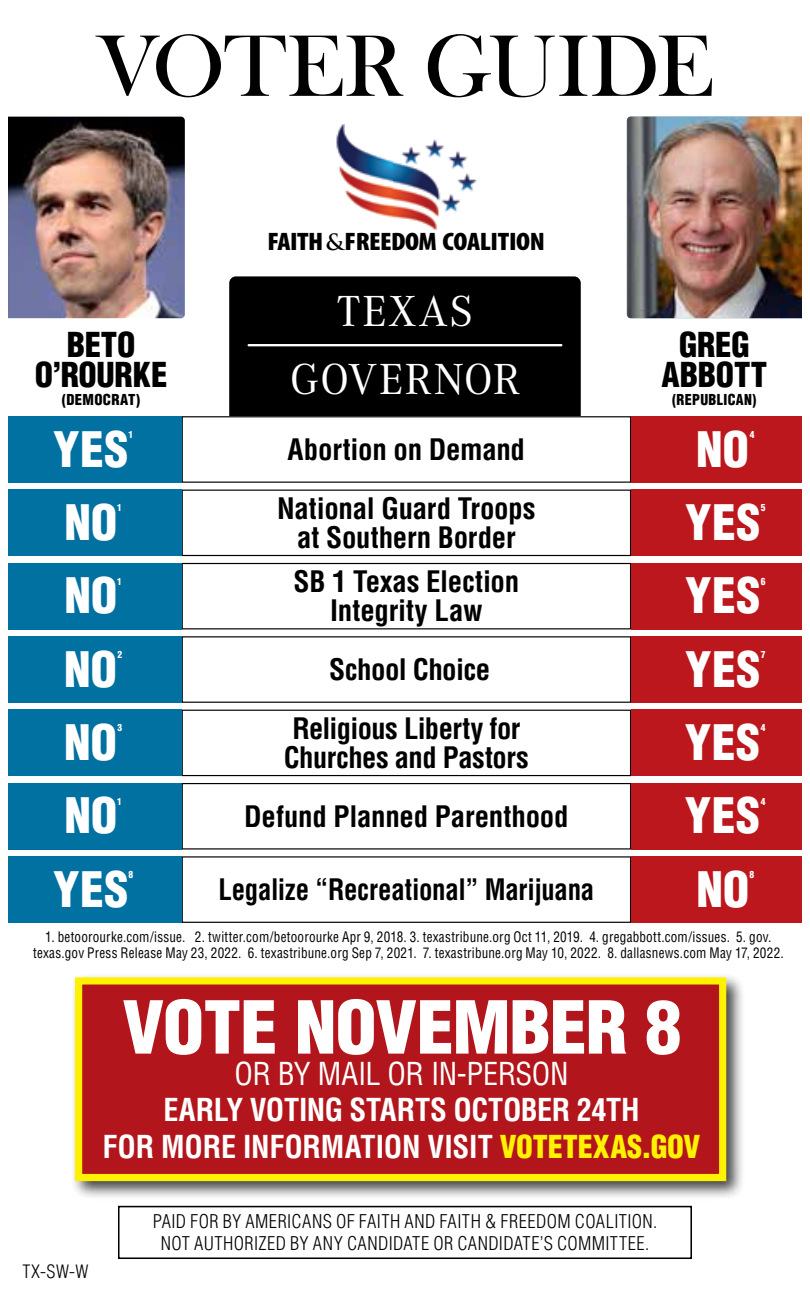
<style>
.page{position:relative;width:810px;height:1296px;background:#fff}
.page>*{position:absolute;margin:0;border:0;box-sizing:border-box;transform-origin:0 0}
.t1{font:90.45px "Bask Old Face";letter-spacing:-.005em;color:#000}
.t2{font:900 condensed 71.1px "Helvetica LT Std";letter-spacing:-.015em;color:#fff;scale:1.05 1}
.t3{font:900 condensed 47.7px "Helvetica LT Std";letter-spacing:.01em;color:#fff}
.t4{font:45px/67.7px "Corporate A";letter-spacing:.035em;color:#fff;text-align:center}
.t5{font:900 condensed 33.52px/29.2px "Helvetica LT Std";letter-spacing:-.01em;color:#000;text-align:center}
.t6{font:700 condensed 30.82px/37.8px "Helvetica LT Std";letter-spacing:-.01em;color:#fff;text-align:center}
.t7{font:condensed 30.82px "Helvetica LT Std";letter-spacing:-.015em;color:#fff}
.t8{font:700 condensed 28.8px "Helvetica LT Std";letter-spacing:-.01em;color:#000}
.t9{font:700 condensed 28.8px "Helvetica LT Std";letter-spacing:-.01em;color:#000;scale:.93 1}
.t10{font:900 condensed 25.43px "Myriad Pro";letter-spacing:-.02em;color:#000;scale:1.11 1}
.t11{font:300 condensed 18.45px/22.3px "Helvetica LT Std";letter-spacing:.02em;color:#000;text-align:center}
.t12{font:300 condensed 18px "Helvetica LT Std";color:#000}
.t13{font:900 condensed 14.62px "Helvetica LT Std";letter-spacing:.025em;color:#000;scale:.96 1}
.t14{font:900 condensed 14.62px "Helvetica LT Std";letter-spacing:.025em;color:#000}
.t15{font:condensed 14.17px/15.8px "Helvetica LT Std";letter-spacing:.02em;color:#000;text-align:center;scale:.93 1}
.t16{font:900 condensed 9.45px "Helvetica LT Std";color:#fff}
.s1{font-family:"Trajan Pro";font-weight:700;font-stretch:normal;font-size:21.82px}
.s2{font-weight:900;color:#fff200}
</style>
<div class="page">
<img style="left:336px;top:124px;width:141px;height:106px">
<div style="left:118px;top:1206px;width:574px;height:53px;border:2px solid #000"></div>
<div style="left:229px;top:276px;width:352px;height:140px;background:#000"></div>
<hr style="left:249px;top:344px;width:312px;height:2px;background:#fff">
<img style="left:8px;top:117px;width:177px;height:201px">
<img style="left:627px;top:117px;width:175px;height:201px">
<div style="left:182px;top:490px;width:449px;height:66px;border:1px solid #000"></div>
<div style="left:0;top:490px;width:182px;height:66px;background:#0071a0"></div>
<div style="left:631px;top:490px;width:179px;height:66px;background:#bb171d"></div>
<div style="left:182px;top:416px;width:449px;height:67px;border:1px solid #000"></div>
<div style="left:0;top:416px;width:182px;height:67px;background:#0071a0"></div>
<div style="left:631px;top:416px;width:179px;height:67px;background:#bb171d"></div>
<div style="left:182px;top:563px;width:449px;height:66px;border:1px solid #000"></div>
<div style="left:0;top:563px;width:182px;height:66px;background:#0071a0"></div>
<div style="left:631px;top:563px;width:179px;height:66px;background:#bb171d"></div>
<div style="left:182px;top:710px;width:449px;height:66px;border:1px solid #000"></div>
<div style="left:0;top:710px;width:182px;height:66px;background:#0071a0"></div>
<div style="left:631px;top:710px;width:179px;height:66px;background:#bb171d"></div>
<div style="left:182px;top:636px;width:449px;height:67px;border:1px solid #000"></div>
<div style="left:0;top:636px;width:182px;height:67px;background:#0071a0"></div>
<div style="left:631px;top:636px;width:179px;height:67px;background:#bb171d"></div>
<div style="left:182px;top:783px;width:449px;height:67px;border:1px solid #000"></div>
<div style="left:0;top:783px;width:182px;height:67px;background:#0071a0"></div>
<div style="left:631px;top:783px;width:179px;height:67px;background:#bb171d"></div>
<div style="left:182px;top:856px;width:449px;height:67px;border:1px solid #000"></div>
<div style="left:0;top:856px;width:182px;height:67px;background:#0071a0"></div>
<div style="left:631px;top:856px;width:179px;height:67px;background:#bb171d"></div>
<div style="left:69px;top:972px;width:677px;height:229px;background:#000;opacity:.75"></div>
<div style="left:75px;top:977px;width:651px;height:204px;background:#b2151b;border:7px solid #fff200"></div>
<div style="left:0;top:0;width:8px;height:1296px;background:#fff"></div>
<div style="left:803px;top:0;width:7px;height:1296px;background:#fff"></div>
<h1 class="t1" style="left:97px;top:16px;width:617px">VOTER GUIDE</h1>
<h3 class="t5" style="left:35px;top:330px;width:134px">BETO<br>O’ROURKE</h3>
<p class="t14" style="left:62px;top:390px;width:80px">(DEMOCRAT)</p>
<h3 class="t10" style="left:267px;top:226px;width:252px">FAITH<span class="s1">&amp;</span>FREEDOM COALITION</h3>
<h3 class="t4" style="left:290px;top:278px;width:231px">TEXAS<br>GOVERNOR</h3>
<h3 class="t5" style="left:662px;top:330px;width:107px">GREG<br>ABBOTT</h3>
<p class="t13" style="left:672px;top:390px;width:89px">(REPUBLICAN)</p>
<h3 class="t3" style="left:53px;top:419px;width:77px">YES</h3>
<h3 class="t8" style="left:288px;top:431px;width:239px">Abortion on Demand</h3>
<p class="t16" style="left:128px;top:429px;width:6px">1</p>
<h3 class="t3" style="left:696px;top:419px;width:54px">NO</h3>
<p class="t16" style="left:750px;top:429px;width:6px">4</p>
<h3 class="t8" style="left:277px;top:490px;width:260px">National Guard Troops</h3>
<h3 class="t3" style="left:64px;top:492px;width:54px">NO</h3>
<p class="t16" style="left:117px;top:502px;width:6px">1</p>
<h3 class="t3" style="left:685px;top:492px;width:77px">YES</h3>
<p class="t16" style="left:761px;top:502px;width:6px">5</p>
<h3 class="t8" style="left:297px;top:519px;width:220px">at Southern Border</h3>
<h3 class="t8" style="left:294px;top:563px;width:227px">SB 1 Texas Election</h3>
<h3 class="t3" style="left:64px;top:566px;width:54px">NO</h3>
<p class="t16" style="left:117px;top:575px;width:6px">1</p>
<h3 class="t3" style="left:685px;top:566px;width:77px">YES</h3>
<p class="t16" style="left:761px;top:575px;width:6px">6</p>
<h3 class="t8" style="left:330px;top:593px;width:154px">Integrity Law</h3>
<h3 class="t3" style="left:64px;top:639px;width:54px">NO</h3>
<h3 class="t8" style="left:329px;top:651px;width:163px">School Choice</h3>
<p class="t16" style="left:117px;top:649px;width:6px">2</p>
<h3 class="t3" style="left:685px;top:639px;width:77px">YES</h3>
<p class="t16" style="left:761px;top:649px;width:6px">7</p>
<h3 class="t8" style="left:292px;top:710px;width:230px">Religious Liberty for</h3>
<h3 class="t3" style="left:64px;top:712px;width:54px">NO</h3>
<p class="t16" style="left:118px;top:722px;width:6px">3</p>
<h3 class="t3" style="left:685px;top:712px;width:77px">YES</h3>
<p class="t16" style="left:761px;top:722px;width:6px">4</p>
<h3 class="t8" style="left:284px;top:739px;width:246px">Churches and Pastors</h3>
<p class="t16" style="left:117px;top:795px;width:6px">1</p>
<h3 class="t3" style="left:685px;top:786px;width:77px">YES</h3>
<p class="t16" style="left:761px;top:795px;width:6px">4</p>
<h3 class="t3" style="left:53px;top:859px;width:77px">YES</h3>
<h3 class="t9" style="left:218px;top:871px;width:406px">Legalize “Recreational” Marijuana</h3>
<h3 class="t3" style="left:64px;top:786px;width:54px">NO</h3>
<h3 class="t8" style="left:244px;top:798px;width:326px">Defund Planned Parenthood</h3>
<p class="t16" style="left:129px;top:869px;width:6px">8</p>
<h3 class="t3" style="left:696px;top:859px;width:54px">NO</h3>
<p class="t16" style="left:750px;top:869px;width:6px">8</p>
<p class="t15" style="left:33px;top:929px;width:809px">1. betoorourke.com/issue. 2. twitter.com/betoorourke Apr 9, 2018. 3. texastribune.org Oct 11, 2019. 4. gregabbott.com/issues. 5. gov. texas.gov Press Release May 23, 2022. 6. texastribune.org Sep 7, 2021. 7. texastribune.org May 10, 2022. 8. dallasnews.com May 17, 2022.</p>
<h2 class="t2" style="left:122px;top:983px;width:534px">VOTE NOVEMBER 8</h2>
<h3 class="t7" style="left:234px;top:1055px;width:336px">OR BY MAIL OR IN-PERSON</h3>
<h3 class="t6" style="left:103px;top:1090px;width:599px">EARLY VOTING STARTS OCTOBER 24TH<br>FOR MORE INFORMATION VISIT <span class="s2">VOTETEXAS.GOV</span></h3>
<p class="t12" style="left:22px;top:1260px;width:68px">TX-SW-W</p>
<h3 class="t11" style="left:153px;top:1210px;width:506px">PAID FOR BY AMERICANS OF FAITH AND FAITH &amp; FREEDOM COALITION.<br>NOT AUTHORIZED BY ANY CANDIDATE OR CANDIDATE’S COMMITTEE.</h3>
</div>
